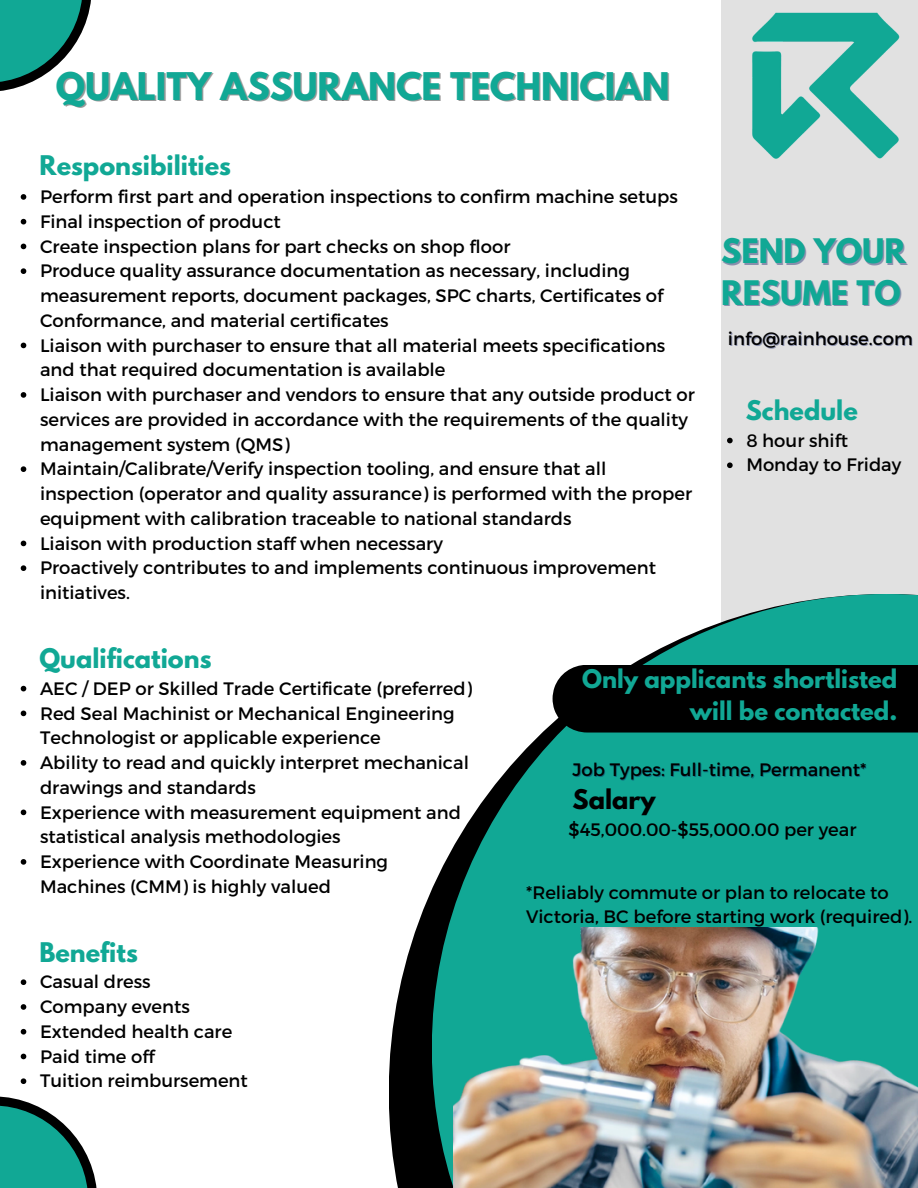
<style>
.page{position:relative;width:918px;height:1188px;background:#fff}
.page>*{position:absolute;margin:0;border:0;box-sizing:border-box;transform-origin:0 0}
.t1{font:700 33.75px "League Spartan";color:#11a895}
.t2{font:700 30px/41.7px "League Spartan";color:#11a895}
.t3{font:700 24px "League Spartan";color:#11a895}
.t4{font:700 24px "League Spartan";color:#000}
.t5{font:700 22.8px/31.3px "League Spartan";color:#11a895;text-align:right}
.t6{font:18px/24.8px "Montserrat";color:#000}
</style>
<div class="page">
<div style="left:722px;top:0;width:196px;height:1156px;background:#e1e1e1"></div>
<svg style="left:389px;top:889px;width:43px;height:299px;fill:#000"></svg>
<svg style="left:0;top:0;width:91px;height:91px"></svg>
<svg style="left:0;top:1096px;width:97px;height:92px"></svg>
<svg style="left:432px;top:594px;width:486px;height:594px;fill:#11a895"></svg>
<svg style="left:0;top:0;width:83px;height:83px;fill:#11a895"></svg>
<svg style="left:0;top:1106px;width:88px;height:82px;fill:#11a895"></svg>
<img style="left:454px;top:927px;width:464px;height:261px">
<img style="left:752px;top:12px;width:148px;height:147px">
<svg style="left:21px;top:194px;width:5px;height:6px"></svg>
<svg style="left:21px;top:219px;width:5px;height:5px"></svg>
<svg style="left:21px;top:244px;width:5px;height:5px"></svg>
<svg style="left:21px;top:268px;width:5px;height:6px"></svg>
<svg style="left:21px;top:343px;width:5px;height:5px"></svg>
<svg style="left:21px;top:392px;width:5px;height:6px"></svg>
<svg style="left:21px;top:466px;width:5px;height:6px"></svg>
<svg style="left:21px;top:541px;width:5px;height:5px"></svg>
<svg style="left:21px;top:565px;width:5px;height:6px"></svg>
<svg style="left:21px;top:686px;width:5px;height:5px"></svg>
<svg style="left:21px;top:711px;width:5px;height:5px"></svg>
<svg style="left:21px;top:760px;width:5px;height:6px"></svg>
<svg style="left:21px;top:810px;width:5px;height:5px"></svg>
<svg style="left:21px;top:859px;width:5px;height:6px"></svg>
<svg style="left:21px;top:979px;width:5px;height:6px"></svg>
<svg style="left:21px;top:1004px;width:5px;height:6px"></svg>
<svg style="left:21px;top:1029px;width:5px;height:6px"></svg>
<svg style="left:21px;top:1054px;width:5px;height:5px"></svg>
<svg style="left:21px;top:1078px;width:5px;height:6px"></svg>
<div style="left:553px;top:665px;width:365px;height:67px;background:#000"></div>
<svg style="left:727px;top:438px;width:6px;height:5px"></svg>
<svg style="left:727px;top:462px;width:6px;height:6px"></svg>
<h1 class="t1" style="left:56px;top:69px;width:615px">QUALITY ASSURANCE TECHNICIAN</h1>
<h3 class="t3" style="left:40px;top:154px;width:193px">Responsibilities</h3>
<p class="t6" style="left:40px;top:183px;width:656px">Perform first part and operation inspections to confirm machine setups Final inspection of product<br>Create inspection plans for part checks on shop floor<br>Produce quality assurance documentation as necessary, including measurement reports, document packages, SPC charts, Certificates of Conformance, and material certificates<br>Liaison with purchaser to ensure that all material meets specifications and that required documentation is available<br>Liaison with purchaser and vendors to ensure that any outside product or services are provided in accordance with the requirements of the quality management system (QMS)<br>Maintain/Calibrate/Verify inspection tooling, and ensure that all inspection (operator and quality assurance) is performed with the proper equipment with calibration traceable to national standards<br>Liaison with production staff when necessary<br>Proactively contributes to and implements continuous improvement initiatives.</p>
<h2 class="t2" style="left:721px;top:234px;width:186px">SEND YOUR<br>RESUME TO</h2>
<p class="t6" style="left:728px;top:326px;width:186px">info@rainhouse.com</p>
<h3 class="t3" style="left:746px;top:398px;width:113px">Schedule</h3>
<p class="t6" style="left:746px;top:427px;width:157px">8 hour shift<br>Monday to Friday</p>
<h3 class="t3" style="left:40px;top:647px;width:173px">Qualifications</h3>
<p class="t6" style="left:40px;top:675px;width:433px">AEC / DEP or Skilled Trade Certificate (preferred)<br>Red Seal Machinist or Mechanical Engineering Technologist or applicable experience<br>Ability to read and quickly interpret mechanical drawings and standards<br>Experience with measurement equipment and statistical analysis methodologies<br>Experience with Coordinate Measuring Machines (CMM) is highly valued</p>
<h3 class="t3" style="left:40px;top:940px;width:100px">Benefits</h3>
<p class="t6" style="left:40px;top:969px;width:209px">Casual dress<br>Company events<br>Extended health care<br>Paid time off<br>Tuition reimbursement</p>
<p class="t5" style="left:582px;top:666px;width:317px">Only applicants shortlisted will be contacted.</p>
<p class="t6" style="left:573px;top:757px;width:295px">Job Types: Full-time, Permanent*</p>
<h3 class="t4" style="left:573px;top:788px;width:85px">Salary</h3>
<p class="t6" style="left:569px;top:816px;width:289px">$45,000.00-$55,000.00 per year</p>
<p class="t6" style="left:526px;top:879px;width:388px">*Reliably commute or plan to relocate to<br>Victoria, BC before starting work (required).</p>
</div>
